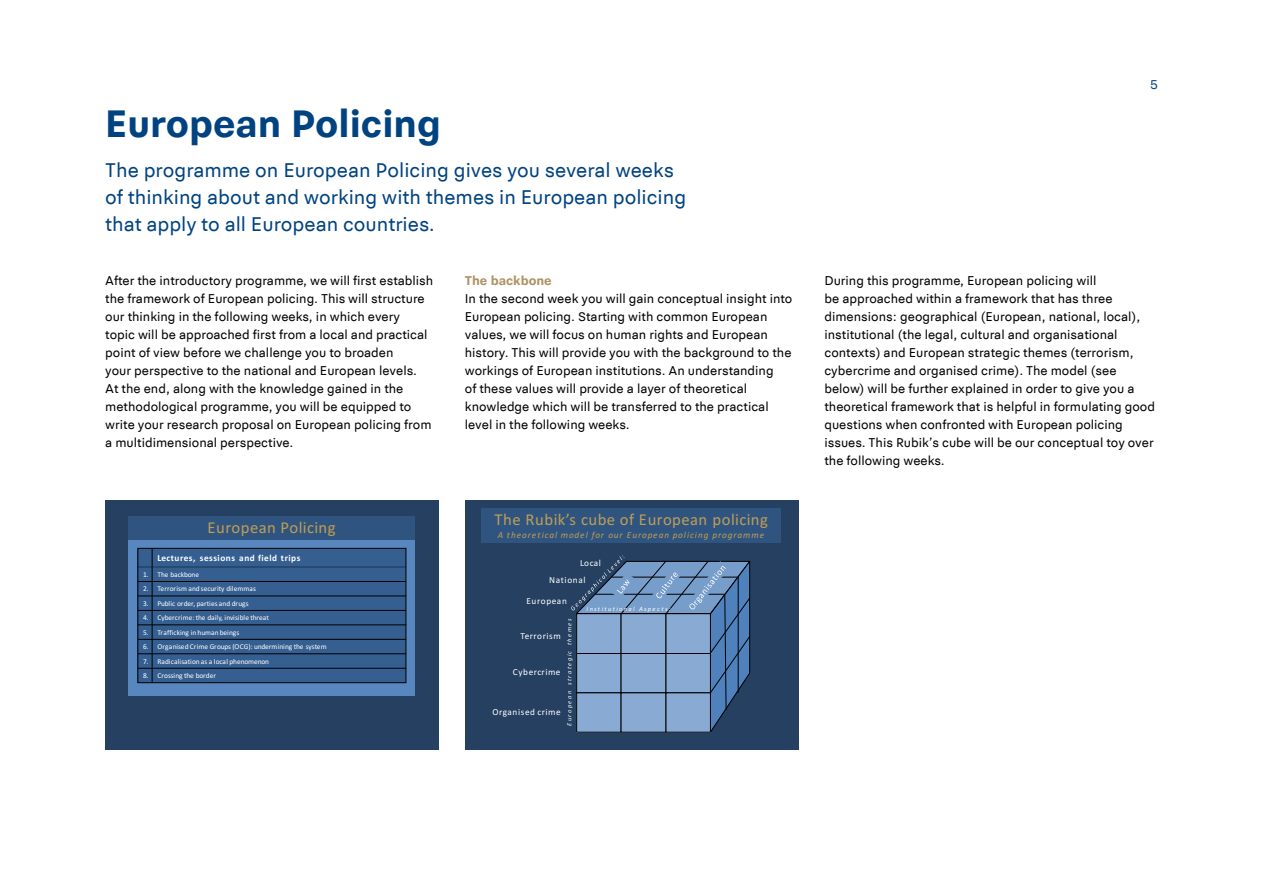
<style>
.page{position:relative;width:1263px;height:893px;background:#fff}
.page>*{position:absolute;margin:0;border:0;box-sizing:border-box;transform-origin:0 0}
.t1{font:700 40.5px "Politie Sans";color:#004380}
.t2{font:21px/27px "Politie Sans";color:#004380}
.t3{font:16.65px "Calibri";letter-spacing:.03em;color:#be9e55}
.t4{font:13.5px/18px "Politie Sans";color:#000}
.t5{font:700 13.5px "Politie Sans";color:#af9365}
.t6{font:13.5px "Politie Sans";color:#004380}
.t7{font:9.3px "Calibri";letter-spacing:.06em;color:#fff}
.t8{font:italic 9.3px "Calibri";letter-spacing:.085em;color:#be9e55}
.t9{font:700 9.3px "Calibri";letter-spacing:.05em;color:#fff}
.t10{font:7.35px "Calibri";color:#fff}
.t11{font:7.35px "Calibri";letter-spacing:-.02em;color:#fff}
.t12{font:7.35px "Calibri";letter-spacing:-.025em;color:#fff}
.t13{font:italic 6.45px "Calibri";letter-spacing:.2em;color:#fff}
</style>
<div class="page">
<div style="left:105px;top:500px;width:334px;height:250px;background:#254061"></div>
<div style="left:129px;top:516px;width:286px;height:23px;background:#305480"></div>
<div style="left:128px;top:540px;width:287px;height:155px;background:#5887c0"></div>
<div style="left:138px;top:548px;width:14px;height:19px;background:#365f91"></div>
<div style="left:152px;top:548px;width:254px;height:19px;background:#365f91"></div>
<div style="left:138px;top:567px;width:14px;height:14px;background:#365f91"></div>
<div style="left:152px;top:567px;width:254px;height:14px;background:#365f91"></div>
<div style="left:138px;top:581px;width:14px;height:15px;background:#365f91"></div>
<div style="left:152px;top:581px;width:254px;height:15px;background:#365f91"></div>
<div style="left:138px;top:596px;width:14px;height:14px;background:#365f91"></div>
<div style="left:152px;top:596px;width:254px;height:14px;background:#365f91"></div>
<div style="left:138px;top:610px;width:14px;height:15px;background:#365f91"></div>
<div style="left:152px;top:610px;width:254px;height:15px;background:#365f91"></div>
<div style="left:138px;top:625px;width:14px;height:14px;background:#365f91"></div>
<div style="left:152px;top:625px;width:254px;height:14px;background:#365f91"></div>
<div style="left:138px;top:639px;width:14px;height:15px;background:#365f91"></div>
<div style="left:152px;top:639px;width:254px;height:15px;background:#365f91"></div>
<div style="left:138px;top:654px;width:14px;height:14px;background:#365f91"></div>
<div style="left:152px;top:654px;width:254px;height:14px;background:#365f91"></div>
<div style="left:138px;top:668px;width:14px;height:15px;background:#365f91"></div>
<div style="left:152px;top:668px;width:254px;height:15px;background:#365f91"></div>
<hr style="left:152px;top:548px;width:1px;height:135px;background:#000">
<hr style="left:138px;top:567px;width:268px;height:1px;background:#000">
<hr style="left:138px;top:581px;width:268px;height:1px;background:#000">
<hr style="left:138px;top:596px;width:268px;height:1px;background:#000">
<hr style="left:138px;top:610px;width:268px;height:1px;background:#000">
<hr style="left:138px;top:625px;width:268px;height:1px;background:#000">
<hr style="left:138px;top:639px;width:268px;height:1px;background:#000">
<hr style="left:138px;top:653px;width:268px;height:1px;background:#000">
<hr style="left:138px;top:668px;width:268px;height:1px;background:#000">
<hr style="left:138px;top:548px;width:1px;height:135px;background:#000">
<hr style="left:406px;top:548px;width:1px;height:135px;background:#000">
<hr style="left:138px;top:548px;width:268px;height:1px;background:#000">
<hr style="left:138px;top:682px;width:268px;height:1px;background:#000">
<div style="left:465px;top:500px;width:333px;height:250px;background:#254061"></div>
<svg style="left:571px;top:555px;width:180px;height:178px"></svg>
<div style="left:482px;top:508px;width:299px;height:35px;background:#305480"></div>
<div style="left:621px;top:614px;width:45px;height:39px;background:#89aad3"></div>
<div style="left:621px;top:613px;width:45px;height:41px;border:1px solid #000"></div>
<div style="left:621px;top:653px;width:45px;height:40px;background:#89aad3"></div>
<div style="left:621px;top:653px;width:45px;height:40px;border:1px solid #000"></div>
<div style="left:577px;top:693px;width:44px;height:39px;background:#89aad3"></div>
<div style="left:621px;top:693px;width:45px;height:39px;background:#89aad3"></div>
<div style="left:666px;top:614px;width:44px;height:39px;background:#89aad3"></div>
<div style="left:666px;top:613px;width:45px;height:41px;border:1px solid #000"></div>
<div style="left:666px;top:653px;width:44px;height:40px;background:#89aad3"></div>
<div style="left:666px;top:653px;width:45px;height:40px;border:1px solid #000"></div>
<div style="left:666px;top:693px;width:44px;height:39px;background:#89aad3"></div>
<h1 class="t1" style="left:105px;top:99px;width:337px">European Policing</h1>
<h2 class="t2" style="left:105px;top:157px;width:582px">The programme on European Policing gives you several weeks of thinking about and working with themes in European policing that apply to all European countries.</h2>
<p class="t4" style="left:105px;top:272px;width:330px">After the introductory programme, we will first establish the framework of European policing. This will structure our thinking in the following weeks, in which every<br>topic will be approached first from a local and practical point of view before we challenge you to broaden<br>your perspective to the national and European levels.<br>At the end, along with the knowledge gained in the methodological programme, you will be equipped to write your research proposal on European policing from a multidimensional perspective.</p>
<p class="t3" style="left:207px;top:516px;width:130px">European Policing</p>
<p class="t9" style="left:157px;top:551px;width:145px">Lectures, sessions and field trips</p>
<p class="t12" style="left:143px;top:569px;width:57px">1. The backbone</p>
<p class="t10" style="left:143px;top:584px;width:114px">2. Terrorism and security dilemmas</p>
<p class="t10" style="left:143px;top:598px;width:107px">3. Public order, parties and drugs</p>
<p class="t10" style="left:143px;top:613px;width:128px">4. Cybercrime: the daily, invisible threat</p>
<p class="t10" style="left:143px;top:627px;width:98px">5. Trafficking in human beings</p>
<p class="t10" style="left:143px;top:642px;width:185px">6. Organised Crime Groups (OCG): undermining the system</p>
<p class="t10" style="left:143px;top:656px;width:128px">7. Radicalisation as a local phenomenon</p>
<p class="t11" style="left:143px;top:671px;width:74px">8. Crossing the border</p>
<p class="t5" style="left:465px;top:273px;width:88px">The backbone</p>
<p class="t4" style="left:465px;top:290px;width:329px">In the second week you will gain conceptual insight into European policing. Starting with common European values, we will focus on human rights and European history. This will provide you with the background to the workings of European institutions. An understanding<br>of these values will provide a layer of theoretical knowledge which will be transferred to the practical level in the following weeks.</p>
<p class="t3" style="left:494px;top:508px;width:275px">The Rubik’s cube of European policing</p>
<p class="t8" style="left:498px;top:529px;width:268px">A theoretical model for our European policing programme</p>
<p class="t7" style="left:580px;top:557px;width:23px">Local</p>
<p class="t7" style="left:549px;top:574px;width:38px">National</p>
<p class="t7" style="left:526px;top:595px;width:42px">European</p>
<p class="t13" style="left:565px;top:726px;width:109px;rotate:-90deg">European strategic themes</p>
<p class="t7" style="left:520px;top:629px;width:42px">Terrorism</p>
<p class="t7" style="left:513px;top:666px;width:49px">Cybercrime</p>
<p class="t7" style="left:493px;top:705px;width:70px">Organised crime</p>
<p class="t13" style="left:586px;top:604px;width:86px">Institutional Aspects:</p>
<p class="t6" style="left:1150px;top:77px;width:9px">5</p>
<p class="t4" style="left:824px;top:272px;width:332px">During this programme, European policing will<br>be approached within a framework that has three dimensions: geographical (European, national, local), institutional (the legal, cultural and organisational contexts) and European strategic themes (terrorism, cybercrime and organised crime). The model (see below) will be further explained in order to give you a theoretical framework that is helpful in formulating good questions when confronted with European policing issues. This Rubik’s cube will be our conceptual toy over the following weeks.</p>
</div>
